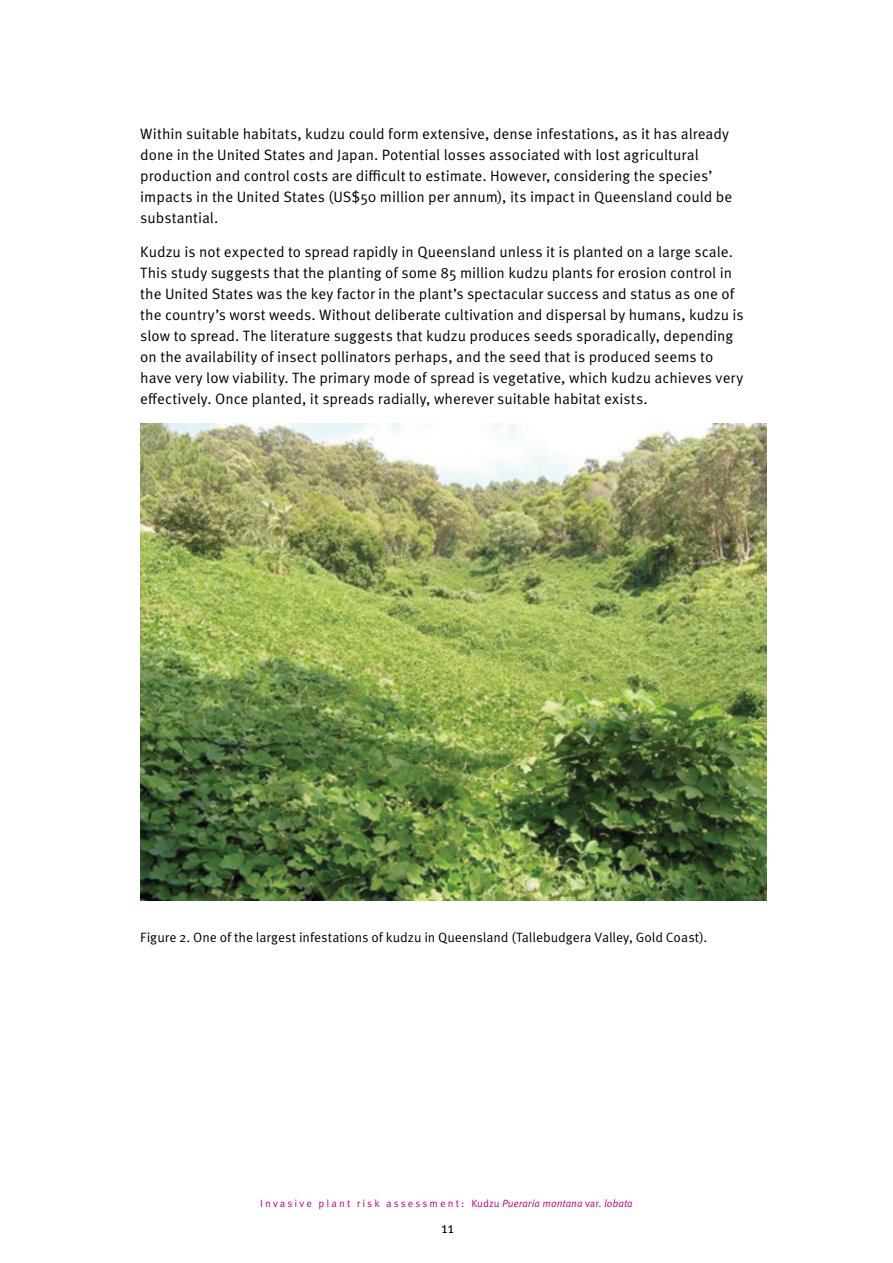
<style>
.page{position:relative;width:893px;height:1263px;background:#fff}
.page>*{position:absolute;margin:0;border:0;box-sizing:border-box;transform-origin:0 0}
.Body_Text{font:15px/21px "Meta OT";color:#000}
.figure_caption{font:13.5px "Meta OT";letter-spacing:-.005em;color:#000}
.t1{font:10.5px "Meta OT";letter-spacing:.195em;color:#c6017a}
.s1{font-style:italic}
</style>
<div class="page">
<img style="left:140px;top:424px;width:627px;height:476px">
<p class="Body_Text" style="left:140px;top:123px;width:593px">Within suitable habitats, kudzu could form extensive, dense infestations, as it has already done in the United States and Japan. Potential losses associated with lost agricultural production and control costs are difficult to estimate. However, considering the species’ impacts in the United States (US$50 million per annum), its impact in Queensland could be substantial.</p>
<p class="Body_Text" style="left:140px;top:241px;width:605px">Kudzu is not expected to spread rapidly in Queensland unless it is planted on a large scale.<br>This study suggests that the planting of some 85 million kudzu plants for erosion control in the United States was the key factor in the plant’s spectacular success and status as one of the country’s worst weeds. Without deliberate cultivation and dispersal by humans, kudzu is slow to spread. The literature suggests that kudzu produces seeds sporadically, depending on the availability of insect pollinators perhaps, and the seed that is produced seems to have very low viability. The primary mode of spread is vegetative, which kudzu achieves very effectively. Once planted, it spreads radially, wherever suitable habitat exists.</p>
<p class="figure_caption" style="left:140px;top:929px;width:568px">Figure 2. One of the largest infestations of kudzu in Queensland (Tallebudgera Valley, Gold Coast).</p>
<p class="t1" style="left:260px;top:1197px;width:374px">Invasive plant risk assessment: Kudzu <span class="s1">Pueraria montana</span> var. <span class="s1">lobata</span></p>
<p class="Body_Text" style="left:441px;top:1217px;width:14px">11</p>
</div>
